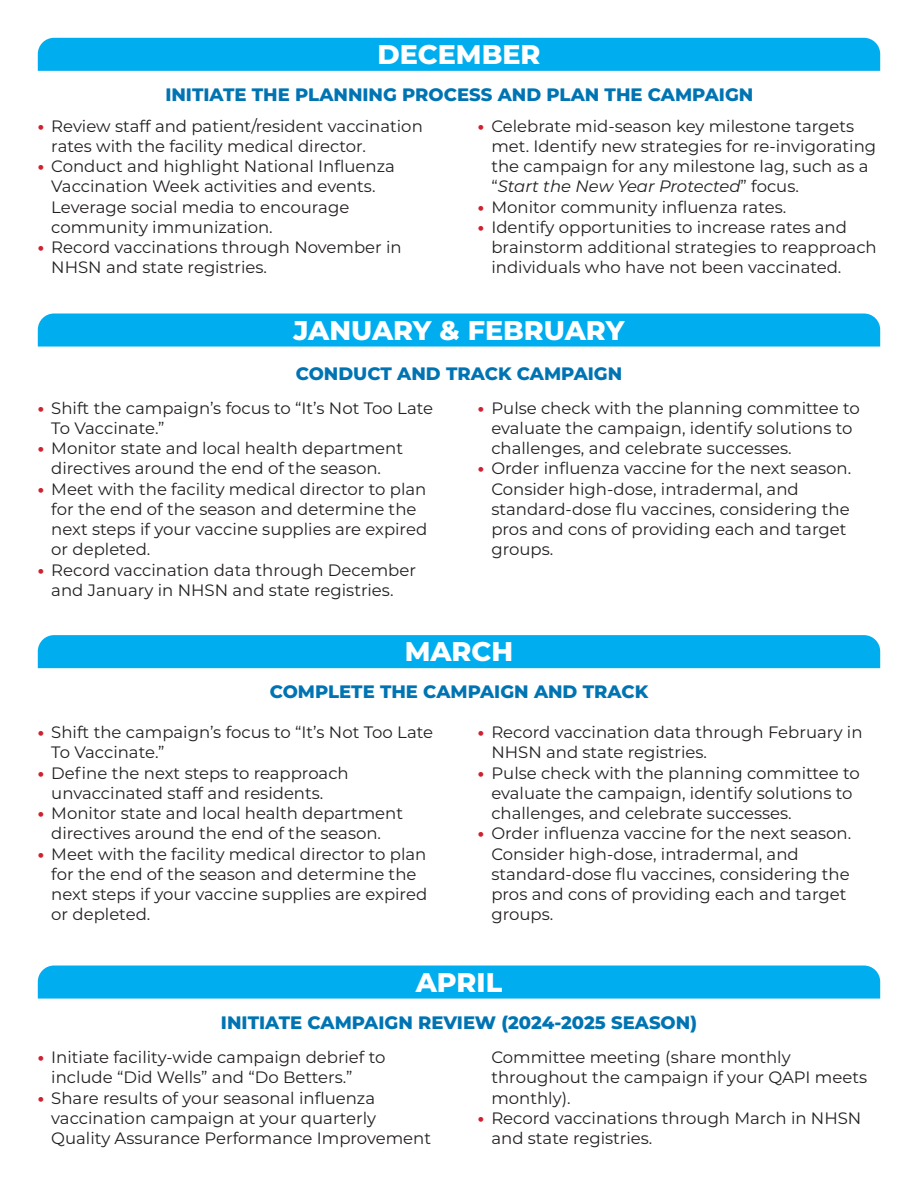
<style>
.page{position:relative;width:918px;height:1188px;background:#fff}
.page>*{position:absolute;margin:0;border:0;box-sizing:border-box;transform-origin:0 0}
.t1{font:800 27px "Montserrat";color:#fff}
.t2{font:800 18px "Montserrat";color:#0074b3}
.List_Paragraph{font:16.5px/20.2px "Montserrat";color:#231f20}
.s1{font-weight:800;color:#cf202f}
.s2{font-style:italic}
</style>
<div class="page">
<div style="left:38px;top:314px;width:842px;height:33px;background:#00aeef"></div>
<div style="left:38px;top:635px;width:842px;height:33px;background:#00aeef"></div>
<div style="left:38px;top:38px;width:842px;height:33px;background:#00aeef"></div>
<div style="left:38px;top:966px;width:842px;height:33px;background:#00aeef"></div>
<p class="t1" style="left:377px;top:35px;width:165px">DECEMBER</p>
<p class="t2" style="left:165px;top:81px;width:590px">INITIATE THE PLANNING PROCESS AND PLAN THE CAMPAIGN</p>
<p class="List_Paragraph" style="left:51px;top:115px;width:373px;text-indent:-14px"><span class="s1">•</span> Review staff and patient/resident vaccination rates with the facility medical director.</p>
<p class="List_Paragraph" style="left:51px;top:156px;width:345px;text-indent:-14px"><span class="s1">•</span> Conduct and highlight National Influenza Vaccination Week activities and events.<br>Leverage social media to encourage community immunization.</p>
<p class="List_Paragraph" style="left:51px;top:237px;width:352px;text-indent:-14px"><span class="s1">•</span> Record vaccinations through November in<br>NHSN and state registries.</p>
<p class="List_Paragraph" style="left:491px;top:115px;width:386px;text-indent:-14px"><span class="s1">•</span> Celebrate mid-season key milestone targets met. Identify new strategies for re-invigorating the campaign for any milestone lag, such as a “<span class="s2">Start the New Year Protected</span>” focus.</p>
<p class="List_Paragraph" style="left:478px;top:196px;width:310px"><span class="s1">•</span> Monitor community influenza rates.</p>
<p class="List_Paragraph" style="left:491px;top:216px;width:387px;text-indent:-14px"><span class="s1">•</span> Identify opportunities to increase rates and brainstorm additional strategies to reapproach individuals who have not been vaccinated.</p>
<p class="t1" style="left:294px;top:310px;width:332px">JANUARY &amp; FEBRUARY</p>
<p class="t2" style="left:296px;top:361px;width:328px">CONDUCT AND TRACK CAMPAIGN</p>
<p class="List_Paragraph" style="left:51px;top:397px;width:383px;text-indent:-14px"><span class="s1">•</span> Shift the campaign’s focus to “It’s Not Too Late<br>To Vaccinate.”</p>
<p class="List_Paragraph" style="left:38px;top:438px;width:367px;text-align:center"><span class="s1">•</span> Monitor state and local health department directives around the end of the season.</p>
<p class="List_Paragraph" style="left:51px;top:478px;width:377px;text-indent:-14px"><span class="s1">•</span> Meet with the facility medical director to plan for the end of the season and determine the next steps if your vaccine supplies are expired or depleted.</p>
<p class="List_Paragraph" style="left:38px;top:559px;width:380px;text-align:center"><span class="s1">•</span> Record vaccination data through December and January in NHSN and state registries.</p>
<p class="List_Paragraph" style="left:491px;top:397px;width:370px;text-indent:-14px"><span class="s1">•</span> Pulse check with the planning committee to evaluate the campaign, identify solutions to challenges, and celebrate successes.</p>
<p class="List_Paragraph" style="left:491px;top:458px;width:361px;text-indent:-14px"><span class="s1">•</span> Order influenza vaccine for the next season.<br>Consider high-dose, intradermal, and standard-dose flu vaccines, considering the pros and cons of providing each and target groups.</p>
<p class="t1" style="left:405px;top:632px;width:110px">MARCH</p>
<p class="t2" style="left:270px;top:678px;width:380px">COMPLETE THE CAMPAIGN AND TRACK</p>
<p class="List_Paragraph" style="left:51px;top:722px;width:383px;text-indent:-14px"><span class="s1">•</span> Shift the campaign’s focus to “It’s Not Too Late<br>To Vaccinate.”</p>
<p class="List_Paragraph" style="left:51px;top:762px;width:299px;text-indent:-14px"><span class="s1">•</span> Define the next steps to reapproach unvaccinated staff and residents.</p>
<p class="List_Paragraph" style="left:38px;top:803px;width:367px;text-align:center"><span class="s1">•</span> Monitor state and local health department directives around the end of the season.</p>
<p class="List_Paragraph" style="left:51px;top:843px;width:377px;text-indent:-14px"><span class="s1">•</span> Meet with the facility medical director to plan for the end of the season and determine the next steps if your vaccine supplies are expired or depleted.</p>
<p class="List_Paragraph" style="left:491px;top:722px;width:373px;text-indent:-14px"><span class="s1">•</span> Record vaccination data through February in<br>NHSN and state registries.</p>
<p class="List_Paragraph" style="left:491px;top:762px;width:370px;text-indent:-14px"><span class="s1">•</span> Pulse check with the planning committee to evaluate the campaign, identify solutions to challenges, and celebrate successes.</p>
<p class="List_Paragraph" style="left:491px;top:823px;width:361px;text-indent:-14px"><span class="s1">•</span> Order influenza vaccine for the next season.<br>Consider high-dose, intradermal, and standard-dose flu vaccines, considering the pros and cons of providing each and target groups.</p>
<p class="t1" style="left:416px;top:962px;width:88px">APRIL</p>
<p class="t2" style="left:221px;top:1010px;width:478px">INITIATE CAMPAIGN REVIEW (2024-2025 SEASON)</p>
<p class="List_Paragraph" style="left:51px;top:1047px;width:336px;text-indent:-14px"><span class="s1">•</span> Initiate facility-wide campaign debrief to include “Did Wells” and “Do Betters.”</p>
<p class="List_Paragraph" style="left:51px;top:1087px;width:381px;text-indent:-14px"><span class="s1">•</span> Share results of your seasonal influenza vaccination campaign at your quarterly<br>Quality Assurance Performance Improvement</p>
<p class="List_Paragraph" style="left:491px;top:1047px;width:377px">Committee meeting (share monthly throughout the campaign if your QAPI meets monthly).</p>
<p class="List_Paragraph" style="left:491px;top:1107px;width:371px;text-indent:-14px"><span class="s1">•</span> Record vaccinations through March in NHSN and state registries.</p>
</div>
